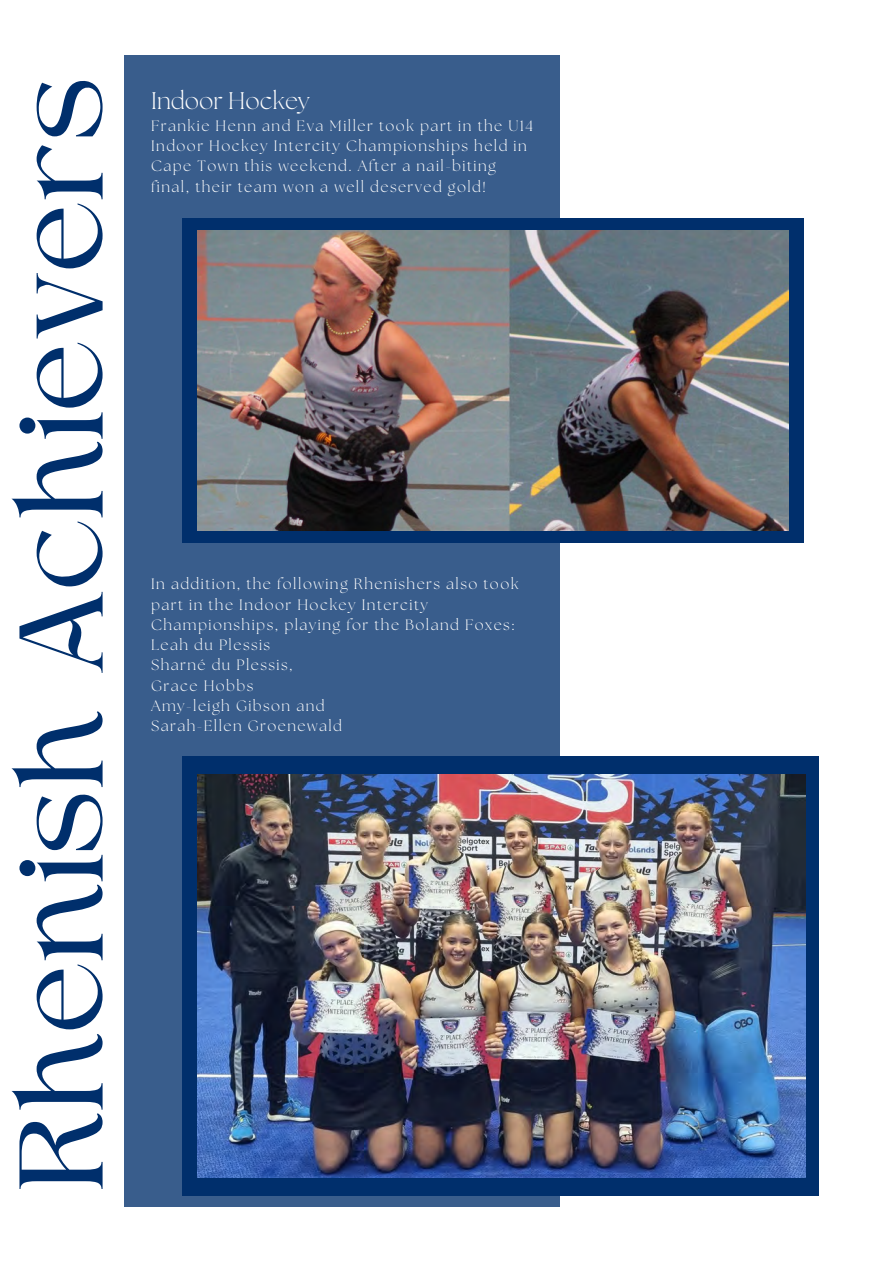
<style>
.page{position:relative;width:893px;height:1264px;background:#fff}
.page>*{position:absolute;margin:0;border:0;box-sizing:border-box;transform-origin:0 0}
.t1{font:121.35px "Higuen";color:#002f6c}
.t2{font:300 24px "The Seasons";color:#fff}
.t3{font:300 15px/20.2px "The Seasons";letter-spacing:.095em;color:#fff}
</style>
<div class="page">
<div style="left:124px;top:55px;width:435px;height:1151px;background:#395d8c"></div>
<div style="left:182px;top:218px;width:621px;height:324px;background:#002f6c"></div>
<img style="left:197px;top:230px;width:591px;height:300px">
<div style="left:182px;top:756px;width:636px;height:439px;background:#002f6c"></div>
<img style="left:197px;top:774px;width:608px;height:403px">
<h1 class="t1" style="left:12px;top:1188px;width:1117px;rotate:-90deg">Rhenish Achievers</h1>
<h2 class="t2" style="left:151px;top:90px;width:160px">Indoor Hockey</h2>
<p class="t3" style="left:151px;top:117px;width:383px">Frankie Henn and Eva Miller took part in the U14<br>Indoor Hockey Intercity Championships held in Cape Town this weekend. After a nail-biting final, their team won a well deserved gold!</p>
<p class="t3" style="left:151px;top:575px;width:369px">In addition, the following Rhenishers also took part in the Indoor Hockey Intercity<br>Championships, playing for the Boland Foxes:<br>Leah du Plessis<br>Sharné du Plessis,<br>Grace Hobbs<br>Amy-leigh Gibson and<br>Sarah-Ellen Groenewald</p>
</div>
